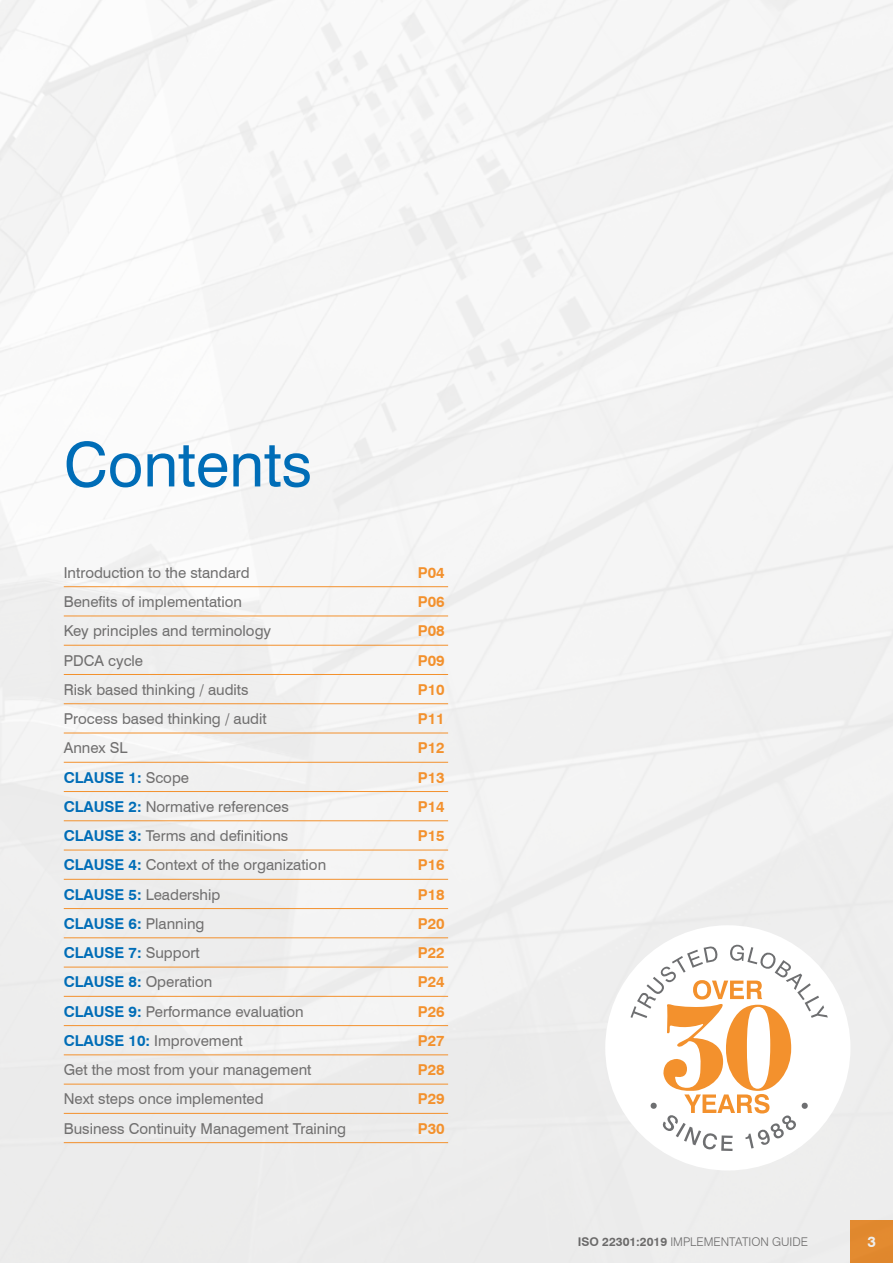
<style>
.page{position:relative;width:893px;height:1263px;background:#f3f3f3}
.page>*{position:absolute;margin:0;border:0;box-sizing:border-box;transform-origin:0 0}
.t1{font:61.5px "Swiss 721 BT";color:#006db7}
.t2{font:15px "Swiss 721 BT";color:#706f6f}
.t3{font:700 15px "Swiss 721 BT";color:#f3912d}
.t4{font:700 15px "Swiss 721 BT";color:#006db7}
.t5{font:700 15px "Swiss 721 BT";color:#fff}
.t6{font:300 12px "Swiss 721 BT";color:#706f6f}
.s1{font-weight:400;color:#706f6f}
.s2{font-weight:700;color:#006db7}
.s3{font-weight:700}
</style>
<div class="page">
<hr style="left:64px;top:586px;width:384px;height:1px;background:#f3912d">
<hr style="left:64px;top:616px;width:384px;height:1px;background:#f3912d">
<hr style="left:64px;top:645px;width:384px;height:1px;background:#f3912d">
<hr style="left:64px;top:674px;width:384px;height:1px;background:#f3912d">
<hr style="left:64px;top:703px;width:384px;height:1px;background:#f3912d">
<hr style="left:64px;top:733px;width:384px;height:1px;background:#f3912d">
<hr style="left:64px;top:762px;width:384px;height:1px;background:#f3912d">
<hr style="left:64px;top:791px;width:384px;height:1px;background:#f3912d">
<hr style="left:64px;top:820px;width:384px;height:1px;background:#f3912d">
<hr style="left:64px;top:850px;width:384px;height:1px;background:#f3912d">
<hr style="left:64px;top:879px;width:384px;height:1px;background:#f3912d">
<hr style="left:64px;top:908px;width:384px;height:1px;background:#f3912d">
<hr style="left:64px;top:937px;width:384px;height:1px;background:#f3912d">
<hr style="left:64px;top:967px;width:384px;height:1px;background:#f3912d">
<hr style="left:64px;top:996px;width:384px;height:1px;background:#f3912d">
<hr style="left:64px;top:1025px;width:384px;height:1px;background:#f3912d">
<hr style="left:64px;top:1054px;width:384px;height:1px;background:#f3912d">
<hr style="left:64px;top:1084px;width:384px;height:1px;background:#f3912d">
<hr style="left:64px;top:1113px;width:384px;height:1px;background:#f3912d">
<hr style="left:64px;top:1142px;width:384px;height:1px;background:#f3912d">
<div style="left:605px;top:925px;width:245px;height:245px;background:#fff;border-radius:50%"></div>
<svg style="left:630px;top:944px;width:198px;height:207px"></svg>
<h1 class="t1" style="left:64px;top:427px;width:250px">Contents</h1>
<p class="t2" style="left:64px;top:563px;width:187px">Introduction to the standard</p>
<p class="t3" style="left:418px;top:563px;width:29px">P04</p>
<p class="t2" style="left:64px;top:593px;width:180px">Benefits of implementation</p>
<p class="t3" style="left:418px;top:593px;width:29px">P06</p>
<p class="t2" style="left:64px;top:622px;width:209px">Key principles and terminology</p>
<p class="t3" style="left:418px;top:622px;width:29px">P08</p>
<p class="t2" style="left:64px;top:651px;width:81px">PDCA cycle</p>
<p class="t3" style="left:418px;top:651px;width:29px">P09</p>
<p class="t2" style="left:64px;top:680px;width:186px">Risk based thinking / audits</p>
<p class="t3" style="left:418px;top:680px;width:29px">P10</p>
<p class="t2" style="left:64px;top:710px;width:204px">Process based thinking / audit</p>
<p class="t3" style="left:418px;top:710px;width:29px">P11</p>
<p class="t2" style="left:64px;top:739px;width:65px">Annex SL</p>
<p class="t3" style="left:418px;top:739px;width:29px">P12</p>
<p class="t4" style="left:64px;top:768px;width:127px">CLAUSE 1: <span class="s1">Scope</span></p>
<p class="t3" style="left:418px;top:768px;width:29px">P13</p>
<p class="t2" style="left:64px;top:797px;width:227px"><span class="s2">CLAUSE 2:</span> Normative references</p>
<p class="t3" style="left:418px;top:797px;width:29px">P14</p>
<p class="t2" style="left:64px;top:827px;width:226px"><span class="s2">CLAUSE 3:</span> Terms and definitions</p>
<p class="t3" style="left:418px;top:827px;width:29px">P15</p>
<p class="t2" style="left:64px;top:856px;width:264px"><span class="s2">CLAUSE 4:</span> Context of the organization</p>
<p class="t3" style="left:418px;top:856px;width:29px">P16</p>
<p class="t2" style="left:64px;top:885px;width:158px"><span class="s2">CLAUSE 5:</span> Leadership</p>
<p class="t3" style="left:418px;top:885px;width:29px">P18</p>
<p class="t4" style="left:64px;top:914px;width:142px">CLAUSE 6: <span class="s1">Planning</span></p>
<p class="t3" style="left:418px;top:914px;width:29px">P20</p>
<p class="t4" style="left:64px;top:944px;width:137px">CLAUSE 7: <span class="s1">Support</span></p>
<p class="t3" style="left:418px;top:944px;width:29px">P22</p>
<p class="t2" style="left:64px;top:973px;width:150px"><span class="s2">CLAUSE 8:</span> Operation</p>
<p class="t3" style="left:418px;top:973px;width:29px">P24</p>
<p class="t2" style="left:64px;top:1002px;width:242px"><span class="s2">CLAUSE 9:</span> Performance evaluation</p>
<p class="t3" style="left:418px;top:1002px;width:29px">P26</p>
<p class="t2" style="left:64px;top:1031px;width:181px"><span class="s2">CLAUSE 10:</span> Improvement</p>
<p class="t3" style="left:418px;top:1031px;width:29px">P27</p>
<p class="t2" style="left:64px;top:1061px;width:249px">Get the most from your management</p>
<p class="t3" style="left:418px;top:1061px;width:29px">P28</p>
<p class="t2" style="left:64px;top:1090px;width:201px">Next steps once implemented</p>
<p class="t3" style="left:418px;top:1090px;width:29px">P29</p>
<p class="t2" style="left:64px;top:1119px;width:284px">Business Continuity Management Training</p>
<p class="t3" style="left:418px;top:1119px;width:29px">P30</p>
<p class="t6" style="left:578px;top:1235px;width:232px"><span class="s3">ISO 22301:2019</span> IMPLEMENTATION GUIDE</p>
<p class="t5" style="left:867px;top:1233px;width:10px">3</p>
</div>
